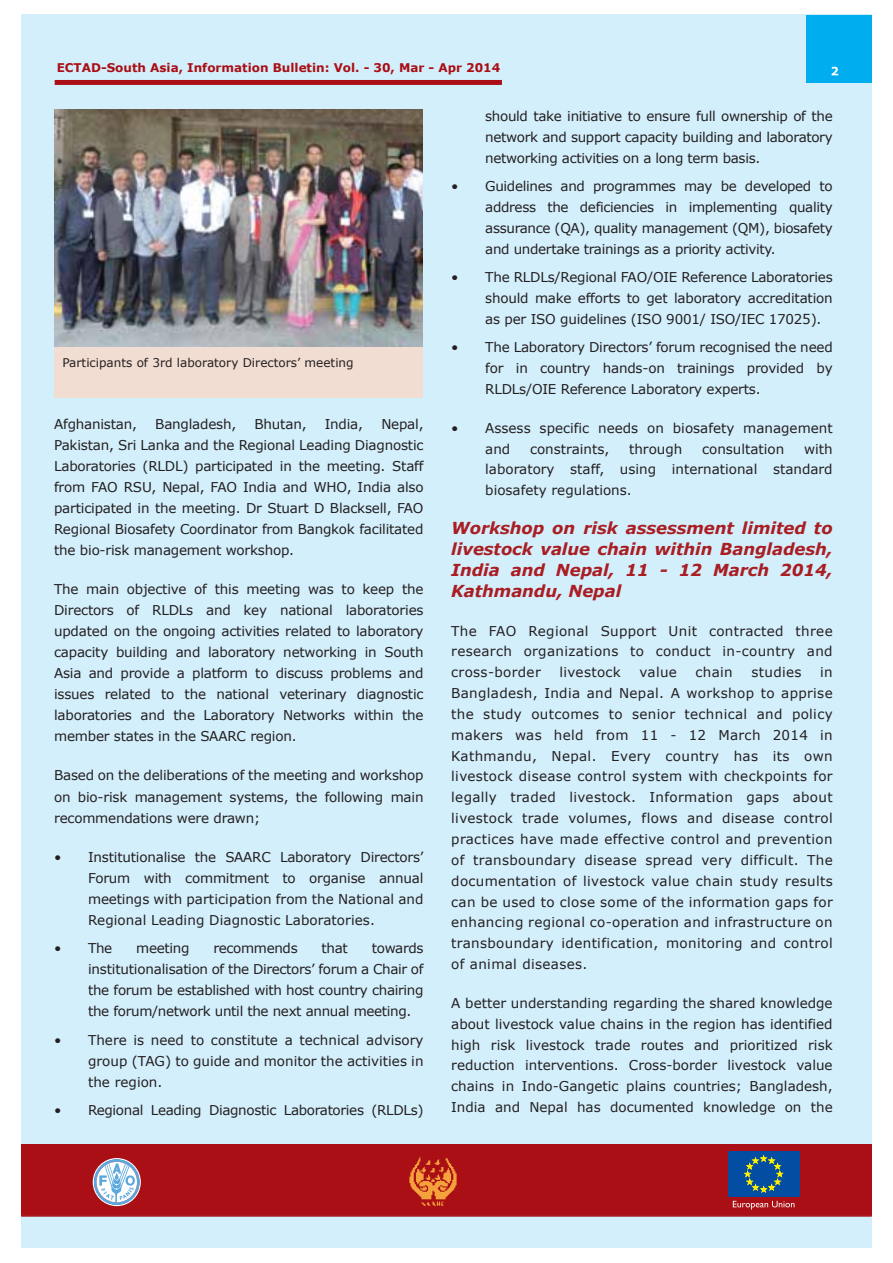
<style>
.page{position:relative;width:893px;height:1263px;background:#fff}
.page>*{position:absolute;margin:0;border:0;box-sizing:border-box;transform-origin:0 0}
.t1{font:italic 700 16.5px/20.9px "Verdana";letter-spacing:-.005em;color:#a91e23;text-align:justify}
.t2{font:13.5px/20.9px "Verdana";letter-spacing:-.015em;color:#231f20;text-align:justify}
.t3{font:13.5px "Verdana";letter-spacing:.025em;color:#231f20}
.t4{font:700 12px "Verdana";color:#a90f14}
.t5{font:12px "Verdana";color:#231f20}
</style>
<div class="page">
<div style="left:21px;top:15px;width:851px;height:1233px;background:#d4effc"></div>
<div style="left:806px;top:15px;width:66px;height:68px;background:#00aeef"></div>
<svg style="left:831px;top:67px;width:7px;height:8px"></svg>
<div style="left:21px;top:1145px;width:851px;height:71px;background:#a90f14"></div>
<svg style="left:94px;top:1159px;width:46px;height:46px;background:#b3b5c9"></svg>
<hr style="left:21px;top:1215px;width:851px;height:2px;background:#a91e23">
<svg style="left:733px;top:1201px;width:61px;height:9px"></svg>
<div style="left:728px;top:1151px;width:71px;height:46px;background:#034ea2"></div>
<svg style="left:745px;top:1155px;width:38px;height:38px"></svg>
<img style="left:409px;top:1157px;width:48px;height:49px">
<div style="left:55px;top:80px;width:447px;height:5px;background:#a90f14"></div>
<div style="left:54px;top:346px;width:369px;height:52px;background:#f2ddd3"></div>
<img style="left:54px;top:110px;width:369px;height:236px">
<p class="t4" style="left:57px;top:59px;width:445px">ECTAD-South Asia, Information Bulletin: Vol. - 30, Mar - Apr 2014</p>
<p class="t2" style="left:485px;top:106px;width:349px">should take initiative to ensure full ownership of the network and support capacity building and laboratory networking activities on a long term basis.</p>
<p class="t2" style="left:485px;top:176px;width:349px;text-indent:-34px">• Guidelines and programmes may be developed to address the deficiencies in implementing quality assurance (QA), quality management (QM), biosafety and undertake trainings as a priority activity.</p>
<p class="t2" style="left:485px;top:267px;width:349px;text-indent:-34px">• The RLDLs/Regional FAO/OIE Reference Laboratories should make efforts to get laboratory accreditation as per ISO guidelines (ISO 9001/ ISO/IEC 17025).</p>
<p class="t2" style="left:485px;top:337px;width:349px;text-indent:-34px">• The Laboratory Directors’ forum recognised the need for in country hands-on trainings provided by RLDLs/OIE Reference Laboratory experts.</p>
<p class="t2" style="left:485px;top:417px;width:349px;text-indent:-34px">• Assess specific needs on biosafety management and</p>
<p class="t5" style="left:62px;top:354px;width:293px">Participants of 3rd laboratory Directors’ meeting</p>
<p class="t2" style="left:54px;top:414px;width:84px">Afghanistan,</p>
<p class="t2" style="left:155px;top:414px;width:83px">Bangladesh,</p>
<p class="t2" style="left:255px;top:414px;width:54px">Bhutan,</p>
<p class="t2" style="left:325px;top:414px;width:40px">India,</p>
<p class="t2" style="left:54px;top:414px;width:371px;text-indent:327px">Nepal, Pakistan, Sri Lanka and the Regional Leading Diagnostic Laboratories (RLDL) participated in the meeting. Staff from FAO RSU, Nepal, FAO India and WHO, India also participated in the meeting. Dr Stuart D Blacksell, FAO Regional Biosafety Coordinator from Bangkok facilitated the bio-risk management workshop.</p>
<p class="t2" style="left:54px;top:579px;width:371px">The main objective of this meeting was to keep the Directors of RLDLs and key national laboratories updated on the ongoing activities related to laboratory capacity building and laboratory networking in South Asia and provide a platform to discuss problems and issues related to the national veterinary diagnostic laboratories and the Laboratory Networks within the member states in the SAARC region.</p>
<p class="t2" style="left:54px;top:765px;width:371px">Based on the deliberations of the meeting and workshop on bio-risk management systems, the following main recommendations were drawn;</p>
<p class="t2" style="left:88px;top:846px;width:337px;text-indent:-34px">• Institutionalise the SAARC Laboratory Directors’ Forum with commitment to organise annual meetings with participation from the National and Regional Leading Diagnostic Laboratories.</p>
<p class="t2" style="left:54px;top:938px;width:60px">• The</p>
<p class="t2" style="left:136px;top:938px;width:55px">meeting</p>
<p class="t2" style="left:213px;top:938px;width:86px">recommends</p>
<p class="t2" style="left:322px;top:938px;width:28px">that</p>
<p class="t2" style="left:485px;top:438px;width:349px;text-indent:319px">with laboratory staff, using international standard biosafety regulations.</p>
<p class="t1" style="left:451px;top:517px;width:383px">Workshop on risk assessment limited to livestock value chain within Bangladesh, India and Nepal, 11 - 12 March 2014, Kathmandu, Nepal</p>
<p class="t2" style="left:451px;top:620px;width:383px">The FAO Regional Support Unit contracted three research organizations to conduct in-country and cross-border</p>
<p class="t2" style="left:530px;top:438px;width:81px">constraints,</p>
<p class="t2" style="left:629px;top:438px;width:55px">through</p>
<p class="t2" style="left:702px;top:438px;width:84px">consultation</p>
<p class="t3" style="left:559px;top:663px;width:63px">livestock</p>
<p class="t2" style="left:639px;top:662px;width:39px">value</p>
<p class="t2" style="left:695px;top:662px;width:39px">chain</p>
<p class="t3" style="left:751px;top:663px;width:52px">studies</p>
<p class="t2" style="left:451px;top:662px;width:383px;text-indent:369px">in Bangladesh, India and Nepal. A workshop to apprise the study outcomes to senior technical and policy makers was held from 11 - 12 March 2014 in Kathmandu, Nepal. Every country has its own livestock disease control system with checkpoints for legally traded livestock. Information gaps about livestock trade volumes, flows and disease control practices have made effective control and prevention of transboundary disease spread very difficult. The documentation of livestock value chain study results can be used to close some of the information gaps for enhancing regional co-operation and infrastructure on transboundary identification, monitoring and control of animal diseases.</p>
<p class="t2" style="left:451px;top:992px;width:383px">A better understanding regarding the shared knowledge about livestock value chains in the region has identified high risk livestock trade routes and prioritized risk reduction interventions. Cross-border livestock value chains in Indo-Gangetic plains countries; Bangladesh, India and Nepal has documented knowledge on the</p>
<p class="t2" style="left:88px;top:937px;width:337px;text-indent:284px">towards institutionalisation of the Directors’ forum a Chair of the forum be established with host country chairing the forum/network until the next annual meeting.</p>
<p class="t2" style="left:88px;top:1029px;width:337px;text-indent:-34px">• There is need to constitute a technical advisory group (TAG) to guide and monitor the activities in the region.</p>
<p class="t2" style="left:54px;top:1100px;width:371px">• Regional Leading Diagnostic Laboratories (RLDLs)</p>
</div>
